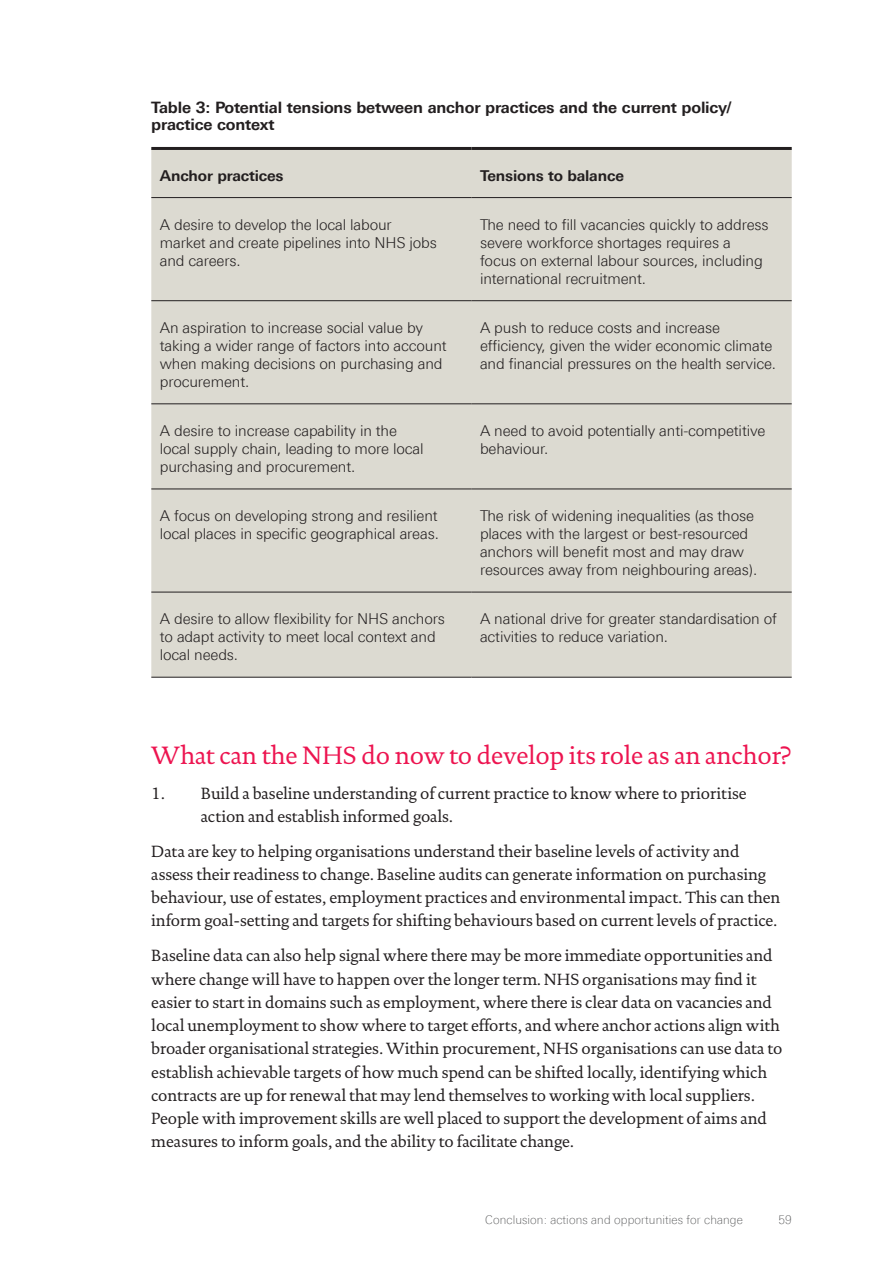
<style>
.page{position:relative;width:893px;height:1263px;background:#fff}
.page>*{position:absolute;margin:0;border:0;box-sizing:border-box;transform-origin:0 0}
.Header_2{font:25.5px "DTL Documenta TOT";letter-spacing:-.01em;color:#ed1450}
.Body_para{font:16.5px/23.2px "DTL Documenta TOT";letter-spacing:-.01em;color:#231f20}
.Table_header{font:700 15.75px/16.5px "Linotype Univers 630";letter-spacing:-.01em;color:#231f20}
.Table_body{font:300 15px/18px "LT Univers Basic";letter-spacing:-.01em;color:#231f20}
.Table_header_row{font:700 15px "Linotype Univers 630";letter-spacing:-.01em;color:#231f20}
.t1{font:100 12px "Linotype Univers 230";letter-spacing:.01em;color:#4b4c4d}
</style>
<div class="page">
<div style="left:151px;top:150px;width:641px;height:527px;background:#dcdad1"></div>
<hr style="left:151px;top:147px;width:320px;height:3px;background:#231f20">
<hr style="left:471px;top:147px;width:321px;height:3px;background:#231f20">
<hr style="left:151px;top:197px;width:320px;height:1px;background:#231f20">
<hr style="left:471px;top:197px;width:321px;height:1px;background:#231f20">
<hr style="left:151px;top:300px;width:320px;height:1px;background:#231f20">
<hr style="left:471px;top:300px;width:321px;height:1px;background:#231f20">
<hr style="left:151px;top:403px;width:320px;height:1px;background:#231f20">
<hr style="left:471px;top:403px;width:321px;height:1px;background:#231f20">
<hr style="left:151px;top:489px;width:320px;height:1px;background:#231f20">
<hr style="left:471px;top:489px;width:321px;height:1px;background:#231f20">
<hr style="left:151px;top:592px;width:320px;height:1px;background:#231f20">
<hr style="left:471px;top:592px;width:321px;height:1px;background:#231f20">
<hr style="left:151px;top:677px;width:320px;height:1px;background:#231f20">
<hr style="left:471px;top:677px;width:321px;height:1px;background:#231f20">
<p class="Table_header" style="left:151px;top:99px;width:582px">Table 3: Potential tensions between anchor practices and the current policy/ practice context</p>
<p class="Table_header_row" style="left:160px;top:166px;width:125px">Anchor practices</p>
<p class="Table_header_row" style="left:480px;top:166px;width:145px">Tensions to balance</p>
<p class="Table_body" style="left:160px;top:215px;width:279px">A desire to develop the local labour market and create pipelines into NHS jobs and careers.</p>
<p class="Table_body" style="left:480px;top:215px;width:290px">The need to fill vacancies quickly to address severe workforce shortages requires a focus on external labour sources, including international recruitment.</p>
<p class="Table_body" style="left:160px;top:318px;width:288px">An aspiration to increase social value by taking a wider range of factors into account when making decisions on purchasing and procurement.</p>
<p class="Table_body" style="left:480px;top:318px;width:298px">A push to reduce costs and increase efficiency, given the wider economic climate and financial pressures on the health service.</p>
<p class="Table_body" style="left:160px;top:421px;width:265px">A desire to increase capability in the local supply chain, leading to more local purchasing and procurement.</p>
<p class="Table_body" style="left:480px;top:421px;width:287px">A need to avoid potentially anti-competitive behaviour.</p>
<p class="Table_body" style="left:160px;top:507px;width:281px">A focus on developing strong and resilient local places in specific geographical areas.</p>
<p class="Table_body" style="left:480px;top:507px;width:279px">The risk of widening inequalities (as those places with the largest or best-resourced anchors will benefit most and may draw resources away from neighbouring areas).</p>
<p class="Table_body" style="left:160px;top:610px;width:287px">A desire to allow flexibility for NHS anchors to adapt activity to meet local context and local needs.</p>
<p class="Table_body" style="left:480px;top:610px;width:298px">A national drive for greater standardisation of activities to reduce variation.</p>
<p class="Header_2" style="left:151px;top:740px;width:642px">What can the NHS do now to develop its role as an anchor?</p>
<p class="Body_para" style="left:201px;top:781px;width:547px;text-indent:-49px">1. Build a baseline understanding of current practice to know where to prioritise action and establish informed goals.</p>
<p class="Body_para" style="left:151px;top:839px;width:631px">Data are key to helping organisations understand their baseline levels of activity and assess their readiness to change. Baseline audits can generate information on purchasing behaviour, use of estates, employment practices and environmental impact. This can then inform goal-setting and targets for shifting behaviours based on current levels of practice.</p>
<p class="Body_para" style="left:151px;top:944px;width:633px">Baseline data can also help signal where there may be more immediate opportunities and where change will have to happen over the longer term. NHS organisations may find it easier to start in domains such as employment, where there is clear data on vacancies and local unemployment to show where to target efforts, and where anchor actions align with broader organisational strategies. Within procurement, NHS organisations can use data to establish achievable targets of how much spend can be shifted locally, identifying which contracts are up for renewal that may lend themselves to working with local suppliers.<br>People with improvement skills are well placed to support the development of aims and measures to inform goals, and the ability to facilitate change.</p>
<p class="t1" style="left:485px;top:1213px;width:259px">Conclusion: actions and opportunities for change</p>
<p class="t1" style="left:778px;top:1213px;width:15px">59</p>
</div>
